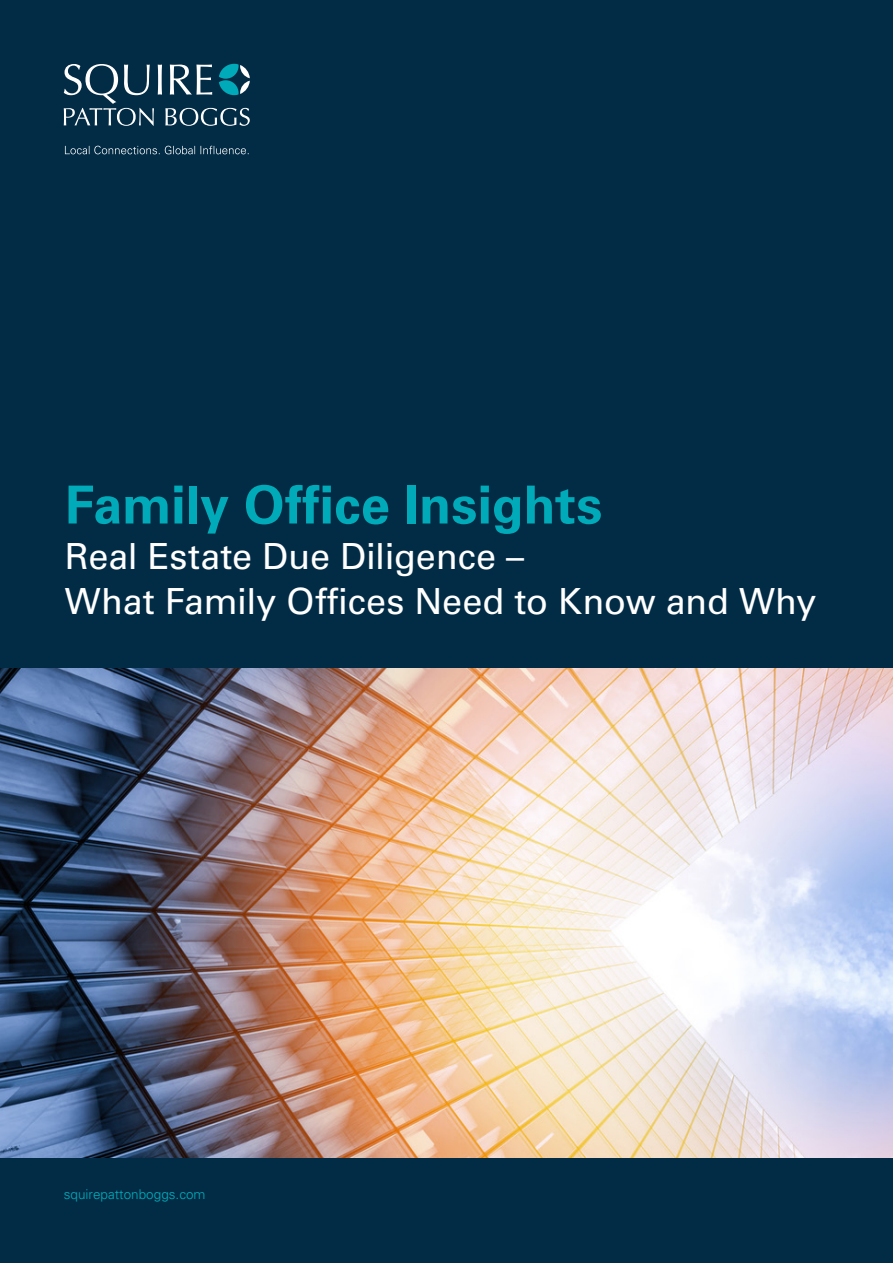
<style>
.page{position:relative;width:893px;height:1263px;background:#022c45}
.page>*{position:absolute;margin:0;border:0;box-sizing:border-box;transform-origin:0 0}
.Cover_Title{font:700 52.5px "Univers LTCYR 65";letter-spacing:-.005em;color:#00aab8}
.Cover_Title-2{font:36px/45px "Univers LTCYR 55 Roman";letter-spacing:-.005em;color:#fff}
.t1{font:300 13.5px "Univers LTCYR 45";color:#00afbd}
</style>
<div class="page">
<img style="left:0;top:668px;width:893px;height:489px">
<svg style="left:64px;top:64px;width:186px;height:62px;background:#30576b"></svg>
<svg style="left:65px;top:146px;width:184px;height:8px"></svg>
<p class="Cover_Title" style="left:65px;top:468px;width:539px">Family Office Insights</p>
<p class="Cover_Title-2" style="left:65px;top:532px;width:753px">Real Estate Due Diligence –<br>What Family Offices Need to Know and Why</p>
<p class="t1" style="left:64px;top:1185px;width:143px">squirepattonboggs.com</p>
</div>
